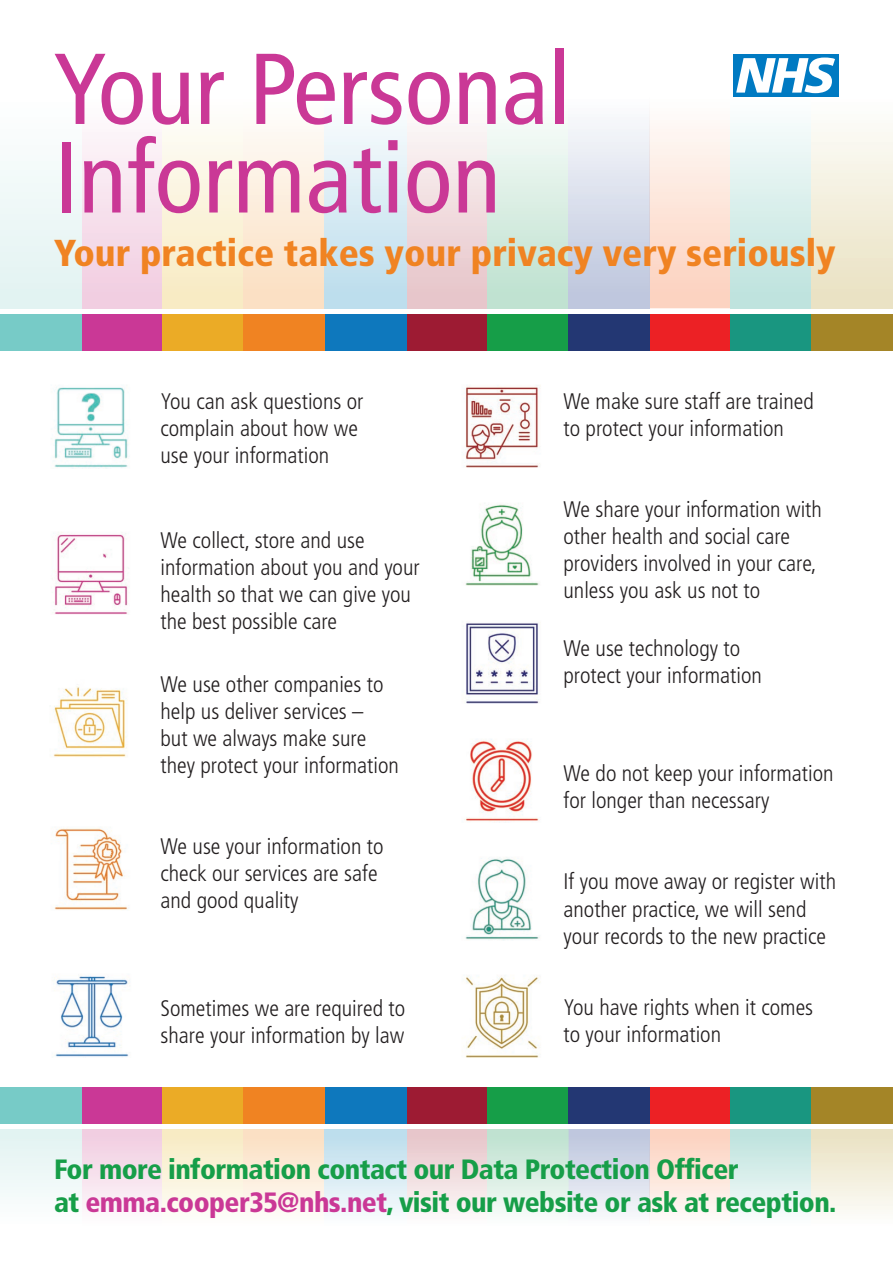
<style>
.page{position:relative;width:893px;height:1263px;background:#fff}
.page>*{position:absolute;margin:0;border:0;box-sizing:border-box;transform-origin:0 0}
.t1{font:condensed 100.5px/88.5px "Frutiger";color:#ca3896}
.t2{font:900 condensed 37.5px "Frutiger";color:#f08322}
.t3{font:900 condensed 27.9px/33.5px "Frutiger";letter-spacing:-.02em;color:#169e48}
.t4{font:300 condensed 22.5px/27px "Frutiger";color:#231f20}
.s1{color:#ca3896}
</style>
<div class="page">
<div style="left:81px;top:0;width:81px;height:308px;background:linear-gradient(to bottom,#fff,#f1cfe2)"></div>
<div style="left:81px;top:1129px;width:81px;height:134px;background:linear-gradient(to bottom,#f1cee1,#fff)"></div>
<div style="left:406px;top:0;width:81px;height:308px;background:linear-gradient(to bottom,#fff,#e8c8cc)"></div>
<div style="left:406px;top:1129px;width:81px;height:134px;background:linear-gradient(to bottom,#e7c6ca,#fff)"></div>
<svg style="left:650px;top:126px;width:80px;height:182px;background:#fce3d7"></svg>
<div style="left:650px;top:1129px;width:80px;height:134px;background:linear-gradient(to bottom,#fcd2c0,#fff)"></div>
<div style="left:162px;top:0;width:82px;height:308px;background:linear-gradient(to bottom,#fff,#f8ecc6)"></div>
<div style="left:162px;top:1129px;width:82px;height:134px;background:linear-gradient(to bottom,#f8ebc4,#fff)"></div>
<div style="left:0;top:0;width:81px;height:308px;background:linear-gradient(to bottom,#fff,#e3f3f2)"></div>
<div style="left:0;top:1129px;width:81px;height:134px;background:linear-gradient(to bottom,#e2f3f2,#fff)"></div>
<div style="left:487px;top:0;width:82px;height:308px;background:linear-gradient(to bottom,#fff,#c1e2d1)"></div>
<div style="left:487px;top:1129px;width:82px;height:134px;background:linear-gradient(to bottom,#bfe1d0,#fff)"></div>
<div style="left:730px;top:0;width:82px;height:308px;background:linear-gradient(to bottom,#fff,#c1e4df)"></div>
<div style="left:730px;top:1129px;width:82px;height:134px;background:linear-gradient(to bottom,#bfe3de,#fff)"></div>
<div style="left:244px;top:0;width:81px;height:308px;background:linear-gradient(to bottom,#fff,#fbe1c5)"></div>
<div style="left:244px;top:1129px;width:81px;height:134px;background:linear-gradient(to bottom,#fbe0c3,#fff)"></div>
<div style="left:569px;top:0;width:80px;height:308px;background:linear-gradient(to bottom,#fff,#c0c8df)"></div>
<img style="left:649px;top:116px;width:1px;height:192px">
<svg style="left:569px;top:1129px;width:80px;height:84px;background:#d6dbe9"></svg>
<img style="left:649px;top:1129px;width:1px;height:88px">
<div style="left:812px;top:0;width:81px;height:308px;background:linear-gradient(to bottom,#fff,#ebe3c5)"></div>
<div style="left:812px;top:1129px;width:81px;height:134px;background:linear-gradient(to bottom,#eae2c3,#fff)"></div>
<div style="left:325px;top:0;width:81px;height:308px;background:linear-gradient(to bottom,#fff,#bfdfed)"></div>
<div style="left:325px;top:1129px;width:81px;height:134px;background:linear-gradient(to bottom,#bddeec,#fff)"></div>
<div style="left:733px;top:54px;width:106px;height:43px;background:#007ac2"></div>
<svg style="left:736px;top:58px;width:99px;height:35px"></svg>
<img style="left:54px;top:532px;width:75px;height:83px">
<img style="left:51px;top:387px;width:77px;height:82px">
<img style="left:53px;top:686px;width:74px;height:71px">
<img style="left:465px;top:857px;width:75px;height:83px">
<img style="left:464px;top:739px;width:75px;height:82px">
<img style="left:54px;top:975px;width:76px;height:82px">
<img style="left:465px;top:504px;width:74px;height:82px">
<img style="left:462px;top:622px;width:78px;height:82px">
<img style="left:52px;top:828px;width:76px;height:82px">
<img style="left:462px;top:976px;width:78px;height:81px">
<img style="left:465px;top:385px;width:75px;height:83px">
<div style="left:81px;top:314px;width:81px;height:37px;background:#ca3896"></div>
<div style="left:81px;top:1087px;width:81px;height:37px;background:#ca3896"></div>
<div style="left:406px;top:314px;width:81px;height:37px;background:#9d1b33"></div>
<div style="left:406px;top:1087px;width:81px;height:37px;background:#9d1b33"></div>
<div style="left:649px;top:314px;width:81px;height:37px;background:#ec2125"></div>
<div style="left:649px;top:1087px;width:81px;height:37px;background:#ec2125"></div>
<div style="left:162px;top:314px;width:82px;height:37px;background:#ebab26"></div>
<div style="left:162px;top:1087px;width:82px;height:37px;background:#ebab26"></div>
<div style="left:0;top:314px;width:81px;height:37px;background:#77cbc7"></div>
<div style="left:0;top:1087px;width:81px;height:37px;background:#77cbc7"></div>
<div style="left:487px;top:314px;width:82px;height:37px;background:#169e48"></div>
<div style="left:487px;top:1087px;width:82px;height:37px;background:#169e48"></div>
<div style="left:730px;top:314px;width:82px;height:37px;background:#199680"></div>
<div style="left:730px;top:1087px;width:82px;height:37px;background:#199680"></div>
<div style="left:244px;top:314px;width:81px;height:37px;background:#f08322"></div>
<div style="left:244px;top:1087px;width:81px;height:37px;background:#f08322"></div>
<div style="left:569px;top:314px;width:81px;height:37px;background:#233773"></div>
<div style="left:569px;top:1087px;width:81px;height:37px;background:#233773"></div>
<div style="left:812px;top:314px;width:81px;height:37px;background:#a48527"></div>
<div style="left:812px;top:1087px;width:81px;height:37px;background:#a48527"></div>
<div style="left:325px;top:314px;width:81px;height:37px;background:#0e78bd"></div>
<div style="left:325px;top:1087px;width:81px;height:37px;background:#0e78bd"></div>
<h1 class="t1" style="left:54px;top:46px;width:518px">Your Personal<br>Information</h1>
<h2 class="t2" style="left:54px;top:231px;width:783px">Your practice takes your privacy very seriously</h2>
<p class="t4" style="left:161px;top:388px;width:204px">You can ask questions or complain about how we use your information</p>
<p class="t4" style="left:161px;top:527px;width:261px">We collect, store and use information about you and your health so that we can give you the best possible care</p>
<p class="t4" style="left:161px;top:671px;width:240px">We use other companies to help us deliver services –<br>but we always make sure they protect your information</p>
<p class="t4" style="left:161px;top:833px;width:225px">We use your information to check our services are safe and good quality</p>
<p class="t4" style="left:161px;top:995px;width:246px">Sometimes we are required to share your information by law</p>
<p class="t4" style="left:563px;top:388px;width:252px">We make sure staff are trained to protect your information</p>
<p class="t4" style="left:563px;top:496px;width:260px">We share your information with other health and social care providers involved in your care, unless you ask us not to</p>
<p class="t4" style="left:563px;top:635px;width:200px">We use technology to protect your information</p>
<p class="t4" style="left:563px;top:760px;width:272px">We do not keep your information for longer than necessary</p>
<p class="t4" style="left:563px;top:868px;width:274px">If you move away or register with another practice, we will send your records to the new practice</p>
<p class="t4" style="left:563px;top:993px;width:251px">You have rights when it comes to your information</p>
<p class="t3" style="left:54px;top:1152px;width:784px">For more information contact our Data Protection Officer<br>at <span class="s1">emma.cooper35@nhs.net</span>, visit our website or ask at reception.</p>
</div>
